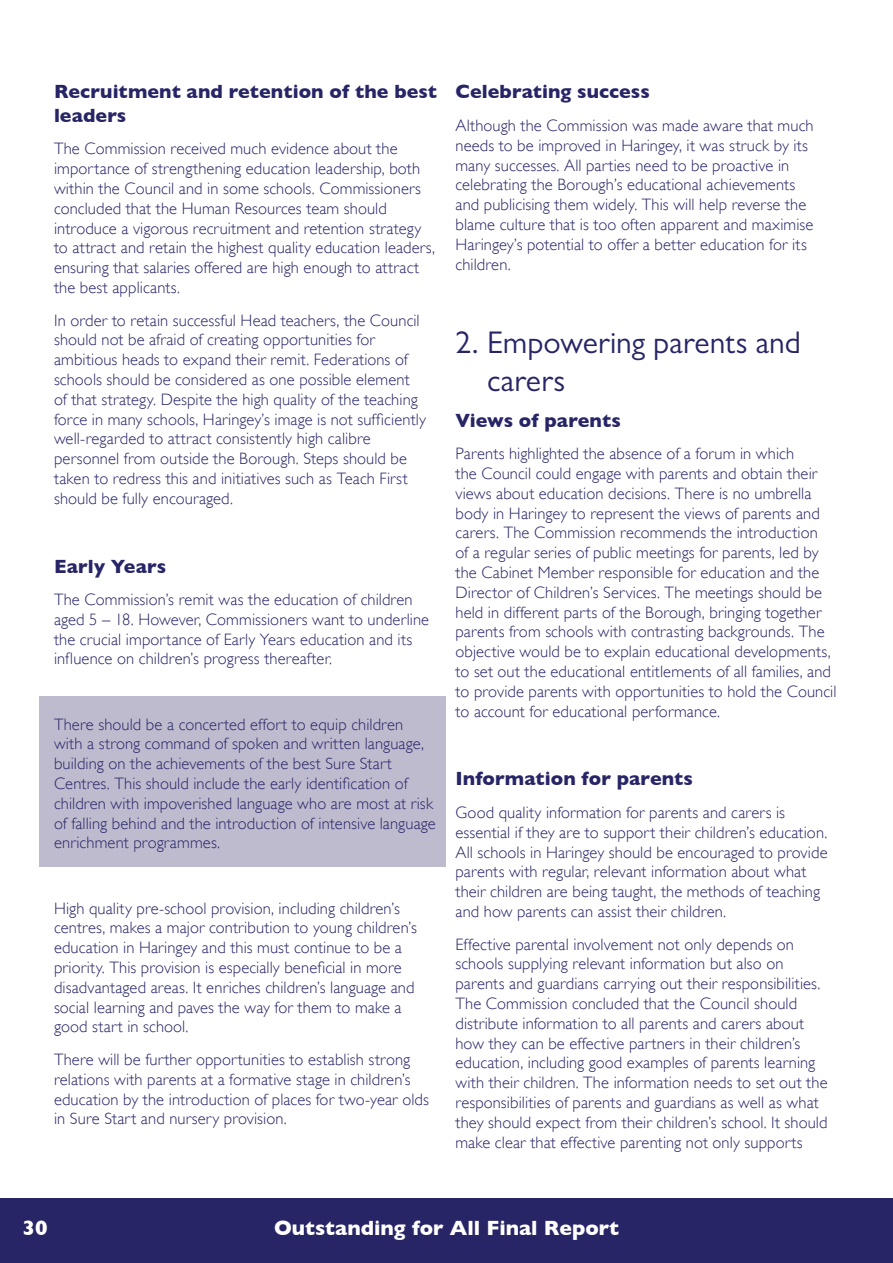
<style>
.page{position:relative;width:893px;height:1263px;background:#fff}
.page>*{position:absolute;margin:0;border:0;box-sizing:border-box;transform-origin:0 0}
.t1{font:31.5px/37.8px "Gill Sans";letter-spacing:.005em;color:#272566}
.t2{font:700 21px "Gill Sans";color:#fff}
.t3{font:700 19.5px/23.4px "Gill Sans";letter-spacing:.005em;color:#272566}
.t4{font:300 16.5px/19.8px "Gill Sans";letter-spacing:.005em;color:#272566}
</style>
<div class="page">
<div style="left:0;top:1198px;width:893px;height:65px;background:#272566"></div>
<div style="left:39px;top:696px;width:407px;height:171px;background:#bfbbcf"></div>
<p class="t3" style="left:54px;top:80px;width:385px">Recruitment and retention of the best leaders</p>
<p class="t4" style="left:54px;top:139px;width:383px">The Commission received much evidence about the importance of strengthening education leadership, both within the Council and in some schools. Commissioners concluded that the Human Resources team should introduce a vigorous recruitment and retention strategy to attract and retain the highest quality education leaders, ensuring that salaries offered are high enough to attract the best applicants.</p>
<p class="t4" style="left:54px;top:310px;width:373px">In order to retain successful Head teachers, the Council should not be afraid of creating opportunities for ambitious heads to expand their remit. Federations of schools should be considered as one possible element of that strategy. Despite the high quality of the teaching force in many schools, Haringey’s image is not sufficiently well-regarded to attract consistently high calibre personnel from outside the Borough. Steps should be taken to redress this and initiatives such as Teach First should be fully encouraged.</p>
<p class="t3" style="left:54px;top:554px;width:114px">Early Years</p>
<p class="t4" style="left:54px;top:590px;width:377px">The Commission’s remit was the education of children aged 5 – 18. However, Commissioners want to underline the crucial importance of Early Years education and its influence on children’s progress thereafter.</p>
<p class="t4" style="left:54px;top:714px;width:383px">There should be a concerted effort to equip children with a strong command of spoken and written language, building on the achievements of the best Sure Start Centres. This should include the early identification of children with impoverished language who are most at risk of falling behind and the introduction of intensive language enrichment programmes.</p>
<p class="t4" style="left:54px;top:898px;width:365px">High quality pre-school provision, including children’s centres, makes a major contribution to young children’s education in Haringey and this must continue to be a priority. This provision is especially beneficial in more disadvantaged areas. It enriches children’s language and social learning and paves the way for them to make a good start in school.</p>
<p class="t4" style="left:54px;top:1049px;width:376px">There will be further opportunities to establish strong relations with parents at a formative stage in children’s education by the introduction of places for two-year olds in Sure Start and nursery provision.</p>
<p class="t3" style="left:455px;top:80px;width:196px">Celebrating success</p>
<p class="t4" style="left:455px;top:116px;width:360px">Although the Commission was made aware that much needs to be improved in Haringey, it was struck by its many successes. All parties need to be proactive in celebrating the Borough’s educational achievements and publicising them widely. This will help reverse the blame culture that is too often apparent and maximise Haringey’s potential to offer a better education for its children.</p>
<h1 class="t1" style="left:487px;top:323px;width:316px;text-indent:-32px">2. Empowering parents and carers</h1>
<p class="t3" style="left:455px;top:408px;width:167px">Views of parents</p>
<p class="t4" style="left:455px;top:444px;width:383px">Parents highlighted the absence of a forum in which<br>the Council could engage with parents and obtain their views about education decisions. There is no umbrella body in Haringey to represent the views of parents and carers. The Commission recommends the introduction<br>of a regular series of public meetings for parents, led by the Cabinet Member responsible for education and the Director of Children’s Services. The meetings should be held in different parts of the Borough, bringing together parents from schools with contrasting backgrounds. The objective would be to explain educational developments, to set out the educational entitlements of all families, and to provide parents with opportunities to hold the Council to account for educational performance.</p>
<p class="t3" style="left:455px;top:767px;width:239px">Information for parents</p>
<p class="t4" style="left:455px;top:802px;width:374px">Good quality information for parents and carers is essential if they are to support their children’s education.<br>All schools in Haringey should be encouraged to provide parents with regular, relevant information about what their children are being taught, the methods of teaching and how parents can assist their children.</p>
<p class="t4" style="left:455px;top:934px;width:374px">Effective parental involvement not only depends on schools supplying relevant information but also on parents and guardians carrying out their responsibilities.<br>The Commission concluded that the Council should distribute information to all parents and carers about how they can be effective partners in their children’s education, including good examples of parents learning with their children. The information needs to set out the responsibilities of parents and guardians as well as what they should expect from their children’s school. It should make clear that effective parenting not only supports</p>
<p class="t2" style="left:23px;top:1215px;width:26px">30</p>
<p class="t2" style="left:274px;top:1215px;width:346px">Outstanding for All Final Report</p>
</div>
